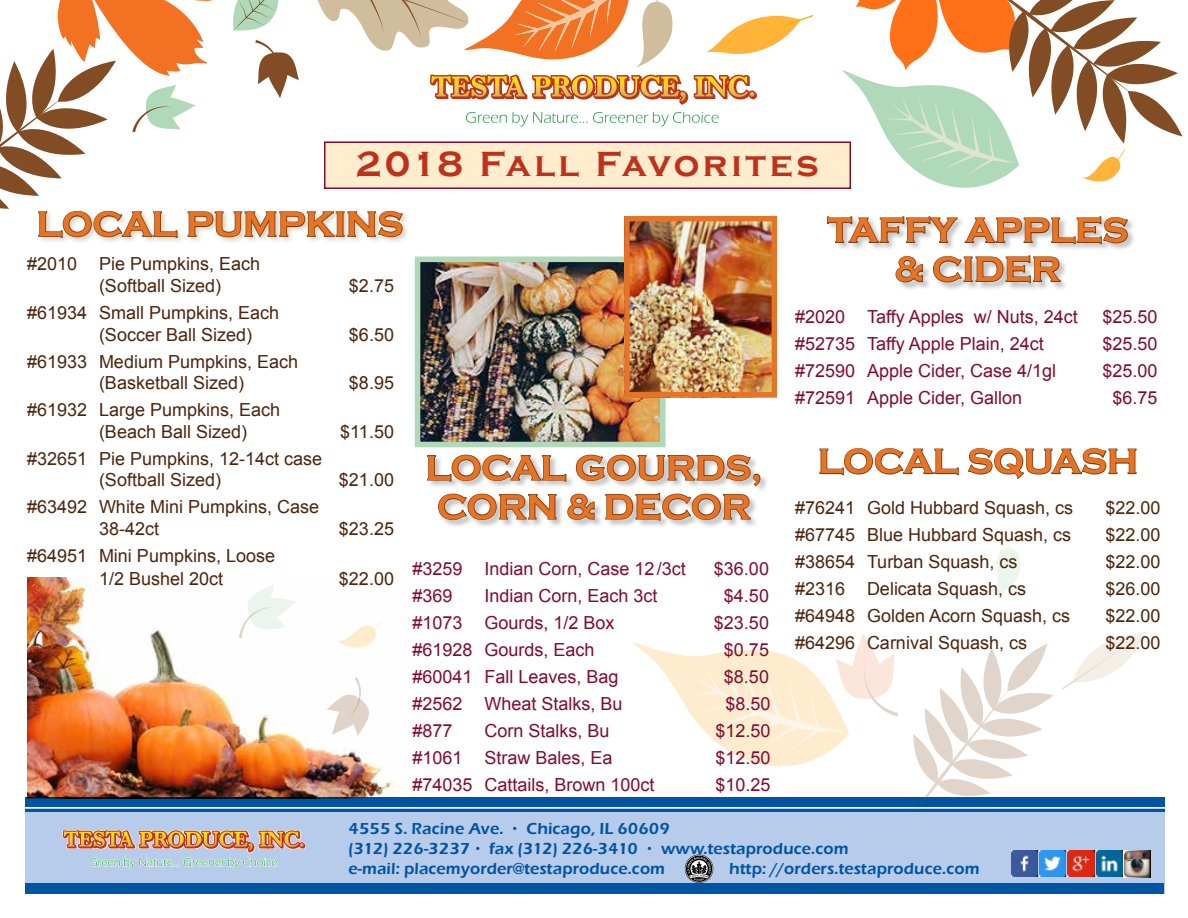
<style>
.page{position:relative;width:1188px;height:918px;background:#fff}
.page>*{position:absolute;margin:0;border:0;box-sizing:border-box;transform-origin:0 0}
.t1{font:700 36px/39px "Copperplate Gothic";color:#e67426;text-align:center}
.t2{font:700 36px "Copperplate Gothic";letter-spacing:.1em;color:#bf311a}
.t3{font:18px/21.6px "Arial";color:#4e240c}
.t4{font:18px "Arial";color:#830b2c}
.t5{font:16.5px/19.8px "Eras Dem Bld";letter-spacing:.005em;color:#0054a4}
.s1{font-family:"Copperplate Gothic";font-weight:700;font-size:36px;color:#e67426}
</style>
<div class="page">
<div style="left:26px;top:808px;width:1139px;height:86px;background:#b7cbea"></div>
<div style="left:26px;top:798px;width:1139px;height:9px;background:#0054a4"></div>
<hr style="left:26px;top:809px;width:1139px;height:3px;background:#0054a4">
<div style="left:26px;top:888px;width:1138px;height:6px;background:#0054a4"></div>
<hr style="left:26px;top:883px;width:1138px;height:3px;background:#0054a4">
<svg style="left:62px;top:830px;width:244px;height:40px"></svg>
<img style="left:1011px;top:851px;width:27px;height:25px">
<img style="left:1068px;top:851px;width:26px;height:25px">
<img style="left:1096px;top:851px;width:27px;height:26px">
<img style="left:1040px;top:851px;width:26px;height:25px">
<svg style="left:1123px;top:850px;width:27px;height:27px"></svg>
<svg style="left:685px;top:855px;width:28px;height:28px"></svg>
<img style="left:27px;top:578px;width:419px;height:220px">
<svg style="left:842px;top:0;width:340px;height:188px"></svg>
<svg style="left:239px;top:584px;width:58px;height:54px"></svg>
<svg style="left:327px;top:677px;width:44px;height:59px"></svg>
<svg style="left:336px;top:619px;width:48px;height:35px"></svg>
<svg style="left:993px;top:532px;width:27px;height:65px"></svg>
<svg style="left:1062px;top:631px;width:86px;height:58px"></svg>
<svg style="left:633px;top:634px;width:265px;height:133px"></svg>
<svg style="left:913px;top:644px;width:141px;height:168px"></svg>
<div style="left:324px;top:141px;width:527px;height:48px;background:#ffedce;border:2px solid #830b2c"></div>
<div style="left:427px;top:454px;width:342px;height:76px;background:#000;opacity:.24"></div>
<svg style="left:427px;top:454px;width:334px;height:67px"></svg>
<div style="left:827px;top:216px;width:309px;height:76px;background:#000;opacity:.24"></div>
<svg style="left:827px;top:216px;width:131px;height:28px"></svg>
<svg style="left:964px;top:216px;width:165px;height:29px"></svg>
<svg style="left:895px;top:255px;width:29px;height:28px"></svg>
<svg style="left:932px;top:255px;width:130px;height:29px"></svg>
<img style="left:422px;top:264px;width:237px;height:176px">
<div style="left:415px;top:257px;width:251px;height:190px;border:6px solid #b0d9ba"></div>
<img style="left:630px;top:239px;width:141px;height:152px">
<div style="left:624px;top:216px;width:153px;height:181px;border:5px solid #e67426"></div>
<div style="left:37px;top:209px;width:373px;height:36px;background:#795a16;opacity:.26"></div>
<svg style="left:0;top:0;width:813px;height:239px"></svg>
<svg style="left:819px;top:448px;width:140px;height:28px"></svg>
<svg style="left:968px;top:448px;width:169px;height:31px"></svg>
<h1 class="t2" style="left:356px;top:144px;width:464px">2018 Fall Favorites</h1>
<h1 class="t1" style="left:37px;top:205px;width:368px">LOCAL PUMPKINS</h1>
<p class="t3" style="left:99px;top:253px;width:163px;text-indent:-72px">#2010 Pie Pumpkins, Each (Softball Sized)</p>
<p class="t3" style="left:349px;top:275px;width:47px">$2.75</p>
<p class="t3" style="left:99px;top:302px;width:182px;text-indent:-72px">#61934 Small Pumpkins, Each (Soccer Ball Sized)</p>
<p class="t3" style="left:99px;top:351px;width:201px;text-indent:-72px">#61933 Medium Pumpkins, Each (Basketball Sized)</p>
<p class="t3" style="left:99px;top:399px;width:183px;text-indent:-72px">#61932 Large Pumpkins, Each (Beach Ball Sized)</p>
<p class="t3" style="left:99px;top:448px;width:225px;text-indent:-72px">#32651 Pie Pumpkins, 12-14ct case (Softball Sized)</p>
<p class="t3" style="left:99px;top:496px;width:222px;text-indent:-72px">#63492 White Mini Pumpkins, Case<br>38-42ct</p>
<p class="t3" style="left:99px;top:544px;width:178px;line-height:23.4px;text-indent:-72px">#64951 Mini Pumpkins, Loose<br>1/2 Bushel 20ct</p>
<p class="t3" style="left:349px;top:324px;width:47px">$6.50</p>
<p class="t3" style="left:349px;top:372px;width:47px">$8.95</p>
<p class="t3" style="left:340px;top:421px;width:55px">$11.50</p>
<p class="t3" style="left:339px;top:469px;width:57px">$21.00</p>
<p class="t3" style="left:339px;top:518px;width:57px">$23.25</p>
<p class="t3" style="left:339px;top:568px;width:57px">$22.00</p>
<h1 class="t1" style="left:827px;top:211px;width:303px">TAFFY APPLES &amp; CIDER</h1>
<p class="t4" style="left:795px;top:305px;width:284px">#2020 Taffy Apples w/ Nuts, 24ct</p>
<p class="t4" style="left:1102px;top:305px;width:57px">$25.50</p>
<p class="t4" style="left:795px;top:332px;width:250px">#52735 Taffy Apple Plain, 24ct</p>
<p class="t4" style="left:1102px;top:332px;width:57px">$25.50</p>
<p class="t4" style="left:795px;top:359px;width:263px">#72590 Apple Cider, Case 4/1gl</p>
<p class="t4" style="left:1102px;top:359px;width:57px">$25.00</p>
<p class="t4" style="left:795px;top:386px;width:229px">#72591 Apple Cider, Gallon</p>
<p class="t4" style="left:1112px;top:386px;width:47px">$6.75</p>
<h1 class="t1" style="left:818px;top:442px;width:321px">LOCAL SQUASH</h1>
<h1 class="t1" style="left:426px;top:449px;width:338px">LOCAL GOURDS,</h1>
<p class="t3" style="left:437px;top:497px;width:637px"><span class="s1">CORN &amp; DECOR</span> #76241 Gold Hubbard Squash, cs</p>
<p class="t3" style="left:1105px;top:497px;width:57px">$22.00</p>
<p class="t3" style="left:795px;top:524px;width:278px">#67745 Blue Hubbard Squash, cs</p>
<p class="t3" style="left:1105px;top:524px;width:57px">$22.00</p>
<p class="t3" style="left:795px;top:551px;width:224px">#38654 Turban Squash, cs</p>
<p class="t3" style="left:1105px;top:551px;width:57px">$22.00</p>
<p class="t3" style="left:795px;top:578px;width:233px">#2316 Delicata Squash, cs</p>
<p class="t3" style="left:1105px;top:578px;width:57px">$26.00</p>
<p class="t3" style="left:795px;top:605px;width:277px">#64948 Golden Acorn Squash, cs</p>
<p class="t3" style="left:1105px;top:605px;width:57px">$22.00</p>
<p class="t3" style="left:795px;top:632px;width:234px">#64296 Carnival Squash, cs</p>
<p class="t3" style="left:1105px;top:632px;width:57px">$22.00</p>
<p class="t4" style="left:412px;top:556px;width:275px">#3259 Indian Corn, Case 12/3ct</p>
<p class="t4" style="left:714px;top:556px;width:57px">$36.00</p>
<p class="t4" style="left:412px;top:583px;width:42px">#369</p>
<p class="t4" style="left:484px;top:583px;width:175px">Indian Corn, Each 3ct</p>
<p class="t4" style="left:724px;top:583px;width:47px">$4.50</p>
<p class="t4" style="left:412px;top:610px;width:204px">#1073 Gourds, 1/2 Box</p>
<p class="t4" style="left:714px;top:610px;width:57px">$23.50</p>
<p class="t4" style="left:413px;top:637px;width:184px">#61928 Gourds, Each</p>
<p class="t4" style="left:724px;top:637px;width:47px">$0.75</p>
<p class="t4" style="left:412px;top:664px;width:208px">#60041 Fall Leaves, Bag</p>
<p class="t4" style="left:724px;top:664px;width:47px">$8.50</p>
<p class="t4" style="left:412px;top:691px;width:212px">#2562 Wheat Stalks, Bu</p>
<p class="t4" style="left:725px;top:691px;width:47px">$8.50</p>
<p class="t4" style="left:412px;top:718px;width:42px">#877</p>
<p class="t4" style="left:484px;top:718px;width:127px">Corn Stalks, Bu</p>
<p class="t4" style="left:715px;top:718px;width:57px">$12.50</p>
<p class="t4" style="left:412px;top:745px;width:202px">#1061 Straw Bales, Ea</p>
<p class="t4" style="left:715px;top:745px;width:57px">$12.50</p>
<p class="t4" style="left:412px;top:772px;width:244px">#74035 Cattails, Brown 100ct</p>
<p class="t4" style="left:715px;top:772px;width:57px">$10.25</p>
<p class="t5" style="left:349px;top:820px;width:502px">4555 S. Racine Ave. • Chicago, IL 60609<br>(312) 226-3237 • fax (312) 226-3410 • www.testaproduce.com e-mail: placemyorder@testaproduce.com</p>
<p class="t5" style="left:729px;top:860px;width:252px">http: //orders.testaproduce.com</p>
</div>
